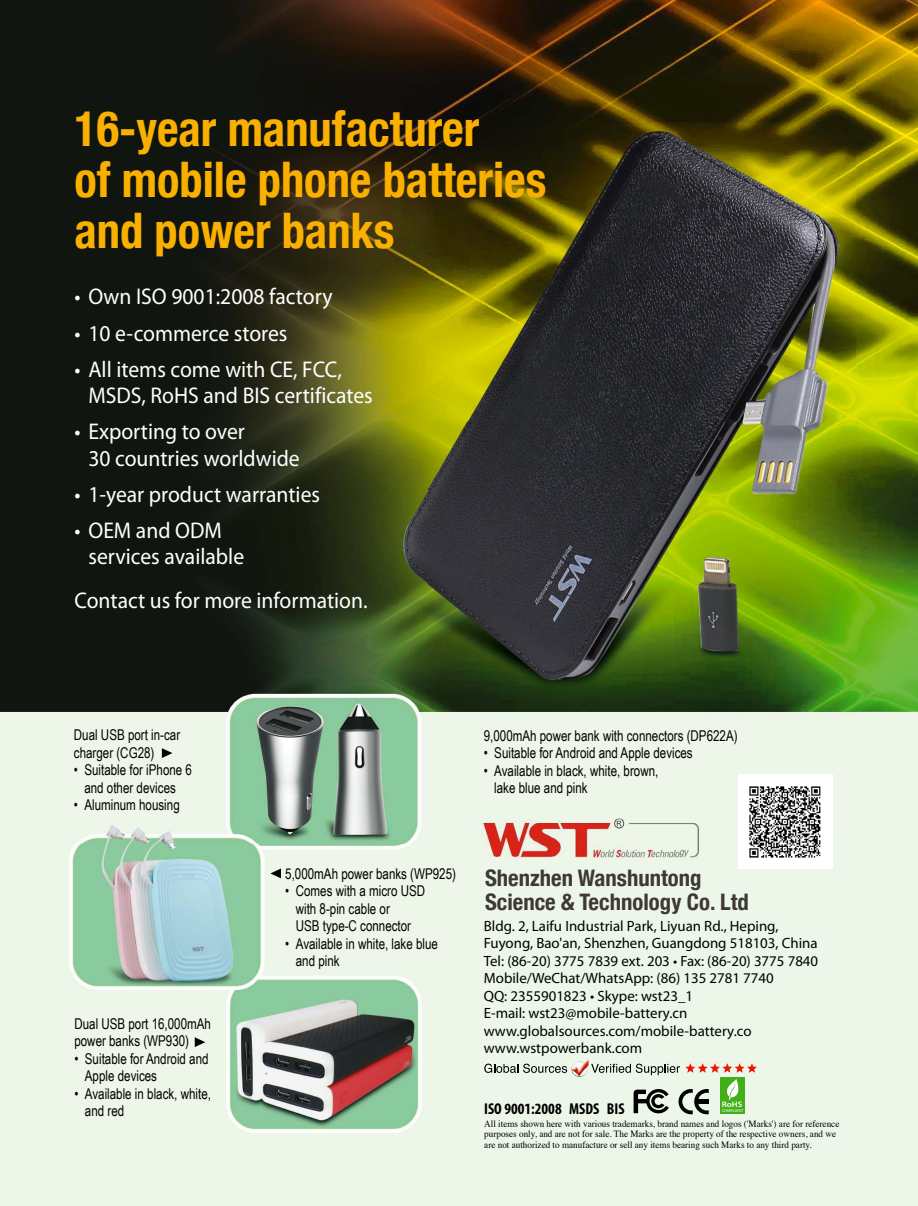
<style>
.page{position:relative;width:918px;height:1206px;background:#fff}
.page>*{position:absolute;margin:0;border:0;box-sizing:border-box;transform-origin:0 0}
.t1{font:700 condensed 49px/50.8px "Helvetica Neue";color:#fab000;scale:.95 1}
.t2{font:22.75px/26.2px "Myriad Pro";color:#fff;scale:.95 1}
.t3{font:700 condensed 22.75px/24.5px "Helvetica Neue";color:#3e3836}
.t4{font:700 condensed 15.75px "Myriad Pro";color:#000}
.t5{font:14.88px/17.5px "Arial Narrow";color:#000;scale:.95 1}
.t6{font:14.88px/17.5px "Myriad Pro";color:#000}
.t7{font:9.62px/10.5px "Times";color:#000;scale:.95 1}
.t8{font:600 8.05px "Myriad Pro";color:#fff;scale:1.1 1}
.t9{font:4.2px "Myriad Pro";color:#fff}
</style>
<div class="page">
<img style="left:0;top:0;width:918px;height:1205px">
<svg style="left:484px;top:1063px;width:83px;height:9px"></svg>
<img style="left:571px;top:1059px;width:17px;height:17px">
<div style="left:738px;top:774px;width:94px;height:95px;background:#fff"></div>
<img style="left:749px;top:786px;width:72px;height:72px">
<svg style="left:591px;top:1063px;width:166px;height:51px;background:#c1ccb4"></svg>
<img style="left:479px;top:812px;width:225px;height:51px">
<svg style="left:162px;top:748px;width:10px;height:10px"></svg>
<svg style="left:195px;top:1037px;width:10px;height:10px"></svg>
<svg style="left:270px;top:868px;width:11px;height:10px"></svg>
<h1 class="t1" style="left:74px;top:100px;width:498px">16-year manufacturer<br>of mobile phone batteries and power banks</h1>
<h2 class="t2" style="left:74px;top:283px;width:273px">• Own ISO 9001:2008 factory</h2>
<h2 class="t2" style="left:74px;top:319px;width:226px">• 10 e-commerce stores</h2>
<h2 class="t2" style="left:88px;top:356px;width:301px;text-indent:-14px">• All items come with CE, FCC,<br>MSDS, RoHS and BIS certificates</h2>
<h2 class="t2" style="left:88px;top:418px;width:224px;text-indent:-14px">• Exporting to over<br>30 countries worldwide</h2>
<h2 class="t2" style="left:74px;top:480px;width:260px">• 1-year product warranties</h2>
<h2 class="t2" style="left:88px;top:517px;width:165px;text-indent:-14px">• OEM and ODM services available</h2>
<h2 class="t2" style="left:74px;top:586px;width:310px">Contact us for more information.</h2>
<p class="t5" style="left:74px;top:726px;width:113px">Dual USB port in-car charger (CG28)</p>
<p class="t5" style="left:74px;top:761px;width:126px;text-align:center">• Suitable for iPhone 6 and other devices</p>
<p class="t5" style="left:74px;top:796px;width:113px">• Aluminum housing</p>
<p class="t5" style="left:74px;top:1014px;width:145px">Dual USB port 16,000mAh power banks (WP930)</p>
<p class="t5" style="left:85px;top:1049px;width:132px;text-indent:-10px">• Suitable for Android and<br>Apple devices</p>
<p class="t5" style="left:85px;top:1084px;width:134px;text-indent:-10px">• Available in black, white, and red</p>
<p class="t5" style="left:484px;top:726px;width:269px">9,000mAh power bank with connectors (DP622A)</p>
<p class="t5" style="left:484px;top:744px;width:221px">• Suitable for Android and Apple devices</p>
<p class="t5" style="left:494px;top:761px;width:174px;text-indent:-10px">• Available in black, white, brown, lake blue and pink</p>
<p class="t5" style="left:285px;top:864px;width:181px">5,000mAh power banks (WP925)</p>
<p class="t5" style="left:296px;top:882px;width:138px;text-indent:-10px">• Comes with a micro USD with 8-pin cable or<br>USB type-C connector</p>
<p class="t5" style="left:296px;top:934px;width:151px;text-indent:-10px">• Available in white, lake blue and pink</p>
<h2 class="t3" style="left:485px;top:863px;width:265px">Shenzhen Wanshuntong<br>Science &amp; Technology Co. Ltd</h2>
<p class="t6" style="left:484px;top:916px;width:336px">Bldg. 2, Laifu Industrial Park, Liyuan Rd., Heping, Fuyong, Bao'an, Shenzhen, Guangdong 518103, China Tel: (86-20) 3775 7839 ext. 203 • Fax: (86-20) 3775 7840<br>Mobile/WeChat/WhatsApp: (86) 135 2781 7740<br>QQ: 2355901823 • Skype: wst23_1<br>E-mail: wst23@mobile-battery.cn www.globalsources.com/mobile-battery.co www.wstpowerbank.com</p>
<p class="t4" style="left:484px;top:1098px;width:142px">ISO 9001:2008 MSDS BIS</p>
<p class="t8" style="left:722px;top:1099px;width:20px">RoHS</p>
<p class="t9" style="left:722px;top:1108px;width:23px">COMPLIANT</p>
<p class="t7" style="left:484px;top:1117px;width:375px">All items shown here with various trademarks, brand names and logos ('Marks') are for reference purposes only, and are not for sale. The Marks are the property of the respective owners, and we are not authorized to manufacture or sell any items bearing such Marks to any third party.</p>
</div>
